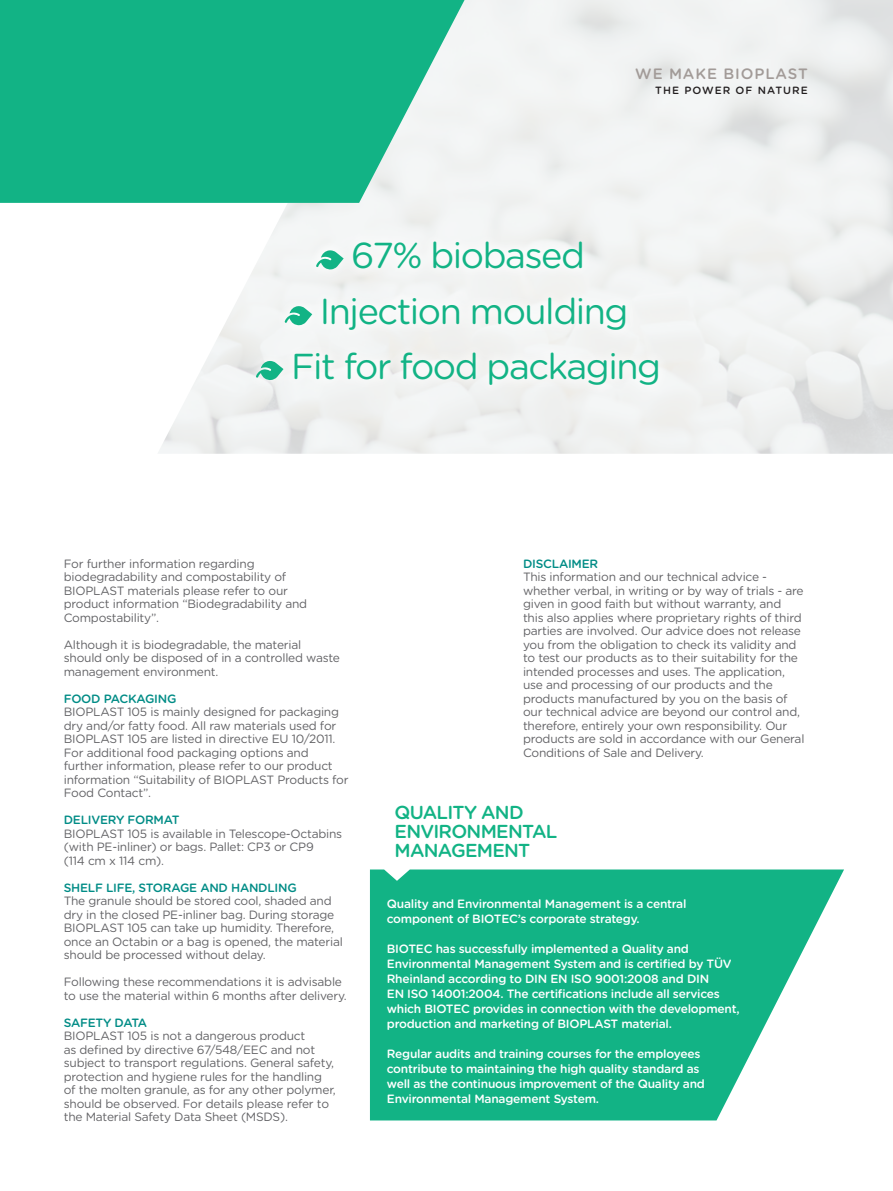
<style>
.page{position:relative;width:893px;height:1191px;background:#fff}
.page>*{position:absolute;margin:0;border:0;box-sizing:border-box;transform-origin:0 0}
.t1{font:36px "Gotham Rounded";letter-spacing:-.04em;color:#12b385}
.t2{font:500 18.75px/18.8px "Gotham Rounded";letter-spacing:-.04em;color:#12b385}
.t3{font:500 15px "Gotham Rounded";letter-spacing:.06em;color:#a29b98}
.t4{font:12px/13.5px "Gotham Rounded";letter-spacing:-.02em;color:#636366}
.t5{font:500 12px/15px "Gotham Rounded";letter-spacing:-.02em;color:#fff}
.t6{font:500 12px "Gotham Rounded";letter-spacing:-.02em;color:#008c86}
.t7{font:500 10.5px "Gotham Rounded";letter-spacing:.1em;color:#231f20}
</style>
<div class="page">
<svg style="left:0;top:0;width:634px;height:203px;fill:#12b385"></svg>
<svg style="left:370px;top:869px;width:474px;height:251px;background:#32bd95"></svg>
<div style="left:245px;top:230px;width:425px;height:166px;background:#f3f5f5"></div>
<svg style="left:256px;top:361px;width:27px;height:19px"></svg>
<svg style="left:285px;top:306px;width:27px;height:19px"></svg>
<svg style="left:316px;top:250px;width:28px;height:20px"></svg>
<p class="t3" style="left:635px;top:63px;width:174px">We make BIOPLAST</p>
<p class="t7" style="left:655px;top:83px;width:40px">the pow</p>
<p class="t7" style="left:715px;top:83px;width:95px">er of nature</p>
<h1 class="t1" style="left:351px;top:231px;width:235px">67% biobased</h1>
<h1 class="t1" style="left:320px;top:287px;width:310px">Injection moulding</h1>
<h1 class="t1" style="left:291px;top:341px;width:372px">Fit for food packaging</h1>
<p class="t4" style="left:64px;top:556px;width:245px">For further information regarding biodegradability and compostability of BIOPLAST materials please refer to our product information “Biodegradability and Compostability”.</p>
<p class="t4" style="left:64px;top:637px;width:278px">Although it is biodegradable, the material should only be disposed of in a controlled waste management environment.</p>
<p class="t6" style="left:64px;top:690px;width:10px">Foo</p>
<p class="t6" style="left:91px;top:690px;width:85px">d packagi ng</p>
<p class="t4" style="left:64px;top:704px;width:286px">BIOPLAST 105 is mainly designed for packaging dry and/or fatty food. All raw materials used for BIOPLAST 105 are listed in directive EU 10/2011.<br>For additional food packaging options and further information, please refer to our product information “Suitability of BIOPLAST Products for Food Contact”.</p>
<p class="t6" style="left:64px;top:811px;width:114px">Delivery format</p>
<p class="t4" style="left:64px;top:826px;width:280px">BIOPLAST 105 is available in Telescope-Octabins (with PE-inliner) or bags. Pallet: CP3 or CP9<br>(114 cm x 114 cm).</p>
<p class="t6" style="left:64px;top:879px;width:84px">Shelf li fe, sto</p>
<p class="t6" style="left:163px;top:879px;width:134px">rage and handli ng</p>
<p class="t4" style="left:64px;top:893px;width:281px">The granule should be stored cool, shaded and dry in the closed PE-inliner bag. During storage BIOPLAST 105 can take up humidity. Therefore, once an Octabin or a bag is opened, the material should be processed without delay.</p>
<p class="t4" style="left:64px;top:974px;width:284px">Following these recommendations it is advisable to use the material within 6 months after delivery.</p>
<p class="t6" style="left:64px;top:1014px;width:85px">Safety data</p>
<p class="t4" style="left:64px;top:1028px;width:274px">BIOPLAST 105 is not a dangerous product<br>as defined by directive 67/548/EEC and not subject to transport regulations. General safety, protection and hygiene rules for the handling of the molten granule, as for any other polymer, should be observed. For details please refer to the Material Safety Data Sheet (MSDS).</p>
<p class="t6" style="left:523px;top:555px;width:77px">disclai mer</p>
<p class="t4" style="left:523px;top:569px;width:283px">This information and our technical advice - whether verbal, in writing or by way of trials - are given in good faith but without warranty, and this also applies where proprietary rights of third parties are involved. Our advice does not release you from the obligation to check its validity and to test our products as to their suitability for the intended processes and uses. The application, use and processing of our products and the products manufactured by you on the basis of our technical advice are beyond our control and, therefore, entirely your own responsibility. Our products are sold in accordance with our General Conditions of Sale and Delivery.</p>
<h2 class="t2" style="left:394px;top:802px;width:158px">Quality and<br>Envi ronmental<br>Management</h2>
<p class="t5" style="left:387px;top:896px;width:301px">Quality and Environmental Management is a central component of BIOTEC’s corporate strategy.</p>
<p class="t5" style="left:387px;top:941px;width:354px">BIOTEC has successfully implemented a Quality and Environmental Management System and is certified by TÜV Rheinland according to DIN EN ISO 9001:2008 and DIN<br>EN ISO 14001:2004. The certifications include all services which BIOTEC provides in connection with the development, production and marketing of BIOPLAST material.</p>
<p class="t5" style="left:387px;top:1046px;width:320px">Regular audits and training courses for the employees contribute to maintaining the high quality standard as well as the continuous improvement of the Quality and Environmental Management System.</p>
</div>
